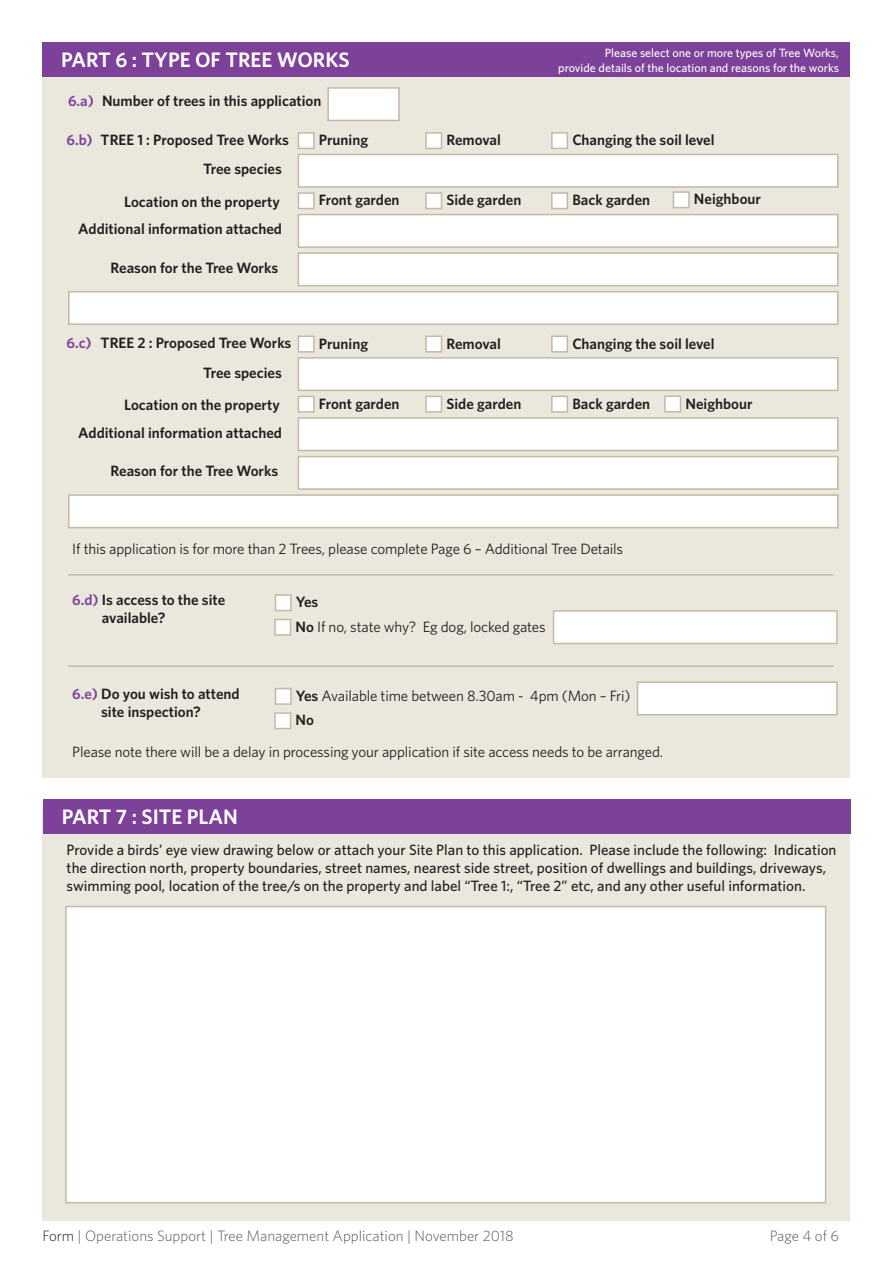
<style>
.page{position:relative;width:893px;height:1263px;background:#fff}
.page>*{position:absolute;margin:0;border:0;box-sizing:border-box;transform-origin:0 0}
.t1{font:600 21px "Whitney";color:#fff}
.t2{font:600 15px/18px "Whitney";color:#231f20}
.t3{font:500 15px/18px "Whitney";color:#231f20}
.t4{font:15px "Whitney";letter-spacing:-.01em;color:#231f20}
.t5{font:300 15px "Whitney";color:#58595b}
.t6{font:500 12px/14.4px "Whitney";color:#fff;text-align:right}
.s1{color:#7d4199}
.s2{font-weight:600}
.s3{color:#231f20}
</style>
<div class="page">
<div style="left:43px;top:77px;width:807px;height:701px;background:#eae7dd"></div>
<div style="left:43px;top:809px;width:807px;height:411px;background:#eae7dd"></div>
<div style="left:298px;top:214px;width:540px;height:34px;background:#fff;border:2px solid #c2b9a7"></div>
<div style="left:298px;top:192px;width:17px;height:17px;background:#fff;border:2px solid #c2b9a7"></div>
<div style="left:425px;top:192px;width:17px;height:17px;background:#fff;border:2px solid #c2b9a7"></div>
<div style="left:551px;top:192px;width:17px;height:17px;background:#fff;border:2px solid #c2b9a7"></div>
<div style="left:673px;top:191px;width:17px;height:17px;background:#fff;border:2px solid #c2b9a7"></div>
<div style="left:664px;top:395px;width:17px;height:17px;background:#fff;border:2px solid #c2b9a7"></div>
<div style="left:298px;top:132px;width:17px;height:17px;background:#fff;border:2px solid #c2b9a7"></div>
<div style="left:425px;top:132px;width:17px;height:17px;background:#fff;border:2px solid #c2b9a7"></div>
<div style="left:551px;top:132px;width:17px;height:17px;background:#fff;border:2px solid #c2b9a7"></div>
<div style="left:298px;top:154px;width:540px;height:34px;background:#fff;border:2px solid #c2b9a7"></div>
<div style="left:298px;top:252px;width:540px;height:34px;background:#fff;border:2px solid #c2b9a7"></div>
<div style="left:68px;top:291px;width:770px;height:34px;background:#fff;border:2px solid #c2b9a7"></div>
<div style="left:298px;top:417px;width:540px;height:34px;background:#fff;border:2px solid #c2b9a7"></div>
<div style="left:298px;top:396px;width:17px;height:17px;background:#fff;border:2px solid #c2b9a7"></div>
<div style="left:425px;top:396px;width:17px;height:17px;background:#fff;border:2px solid #c2b9a7"></div>
<div style="left:551px;top:396px;width:17px;height:17px;background:#fff;border:2px solid #c2b9a7"></div>
<div style="left:298px;top:336px;width:17px;height:17px;background:#fff;border:2px solid #c2b9a7"></div>
<div style="left:425px;top:336px;width:17px;height:17px;background:#fff;border:2px solid #c2b9a7"></div>
<div style="left:551px;top:336px;width:17px;height:17px;background:#fff;border:2px solid #c2b9a7"></div>
<div style="left:298px;top:357px;width:540px;height:34px;background:#fff;border:2px solid #c2b9a7"></div>
<div style="left:298px;top:456px;width:540px;height:34px;background:#fff;border:2px solid #c2b9a7"></div>
<div style="left:68px;top:494px;width:770px;height:34px;background:#fff;border:2px solid #c2b9a7"></div>
<hr style="left:68px;top:574px;width:765px;height:2px;background:#c2b9a7">
<hr style="left:68px;top:665px;width:765px;height:2px;background:#c2b9a7">
<div style="left:43px;top:799px;width:808px;height:34px;background:#7d4199"></div>
<div style="left:65px;top:906px;width:761px;height:297px;background:#fff;border:2px solid #c2b9a7"></div>
<div style="left:43px;top:42px;width:807px;height:34px;background:#7d4199"></div>
<div style="left:274px;top:619px;width:17px;height:17px;background:#fff;border:2px solid #c2b9a7"></div>
<div style="left:274px;top:712px;width:17px;height:17px;background:#fff;border:2px solid #c2b9a7"></div>
<div style="left:275px;top:594px;width:17px;height:17px;background:#fff;border:2px solid #c2b9a7"></div>
<div style="left:275px;top:688px;width:17px;height:17px;background:#fff;border:2px solid #c2b9a7"></div>
<div style="left:327px;top:87px;width:73px;height:34px;background:#fff;border:2px solid #c2b9a7"></div>
<div style="left:553px;top:610px;width:285px;height:34px;background:#fff;border:2px solid #c2b9a7"></div>
<div style="left:637px;top:681px;width:201px;height:34px;background:#fff;border:2px solid #c2b9a7"></div>
<h1 class="t1" style="left:61px;top:46px;width:290px">PART 6 : TYPE OF TREE WORKS</h1>
<p class="t6" style="left:558px;top:46px;width:282px">Please select one or more types of Tree Works,<br>provide details of the location and reasons for the works</p>
<p class="t2" style="left:68px;top:91px;width:255px"><span class="s1">6.a)</span> Number of trees in this application</p>
<p class="t2" style="left:67px;top:130px;width:224px"><span class="s1">6.b)</span> TREE 1 : Proposed Tree Works</p>
<p class="t2" style="left:319px;top:131px;width:51px">Pruning</p>
<p class="t2" style="left:446px;top:131px;width:56px">Removal</p>
<p class="t2" style="left:572px;top:131px;width:144px">Changing the soil level</p>
<p class="t2" style="left:203px;top:160px;width:80px">Tree species</p>
<p class="t2" style="left:124px;top:192px;width:157px">Location on the property</p>
<p class="t2" style="left:78px;top:220px;width:205px">Additional information attached</p>
<p class="t2" style="left:111px;top:258px;width:169px">Reason for the Tree Works</p>
<p class="t2" style="left:319px;top:191px;width:82px">Front garden</p>
<p class="t2" style="left:446px;top:191px;width:76px">Side garden</p>
<p class="t2" style="left:572px;top:191px;width:79px">Back garden</p>
<p class="t2" style="left:694px;top:190px;width:69px">Neighbour</p>
<p class="t2" style="left:67px;top:333px;width:226px"><span class="s1">6.c)</span> TREE 2 : Proposed Tree Works</p>
<p class="t2" style="left:319px;top:334px;width:51px">Pruning</p>
<p class="t2" style="left:446px;top:334px;width:56px">Removal</p>
<p class="t2" style="left:572px;top:334px;width:144px">Changing the soil level</p>
<p class="t2" style="left:203px;top:363px;width:80px">Tree species</p>
<p class="t2" style="left:124px;top:396px;width:157px">Location on the property</p>
<p class="t2" style="left:319px;top:394px;width:82px">Front garden</p>
<p class="t2" style="left:446px;top:394px;width:76px">Side garden</p>
<p class="t2" style="left:572px;top:394px;width:79px">Back garden</p>
<p class="t2" style="left:78px;top:423px;width:205px">Additional information attached</p>
<p class="t2" style="left:111px;top:462px;width:169px">Reason for the Tree Works</p>
<p class="t2" style="left:685px;top:394px;width:69px">Neighbour</p>
<p class="t4" style="left:72px;top:539px;width:552px">If this application is for more than 2 Trees, please complete Page 6 – Additional Tree Details</p>
<p class="t2" style="left:102px;top:591px;width:125px;text-indent:-30px"><span class="s1">6.d)</span> Is access to the site available?</p>
<p class="t2" style="left:296px;top:593px;width:24px">Yes</p>
<p class="t4" style="left:296px;top:617px;width:252px"><span class="s2">No</span> If no, state why? Eg dog, locked gates</p>
<p class="t2" style="left:101px;top:684px;width:140px;text-indent:-29px"><span class="s1">6.e)</span> Do you wish to attend site inspection?</p>
<p class="t4" style="left:72px;top:742px;width:592px">Please note there will be a delay in processing your application if site access needs to be arranged.</p>
<p class="t4" style="left:296px;top:686px;width:336px"><span class="s2">Yes</span> Available time between 8.30am - 4pm (Mon – Fri)</p>
<p class="t2" style="left:296px;top:711px;width:20px">No</p>
<h1 class="t1" style="left:62px;top:803px;width:177px">PART 7 : SITE PLAN</h1>
<p class="t3" style="left:67px;top:841px;width:771px">Provide a birds’ eye view drawing below or attach your Site Plan to this application. Please include the following: Indication the direction north, property boundaries, street names, nearest side street, position of dwellings and buildings, driveways, swimming pool, location of the tree/s on the property and label “Tree 1:, “Tree 2” etc, and any other useful information.</p>
<p class="t5" style="left:43px;top:1226px;width:473px"><span class="s3">Form</span> | Operations Support | Tree Management Application | November 2018</p>
<p class="t5" style="left:770px;top:1226px;width:71px">Page 4 of 6</p>
</div>
